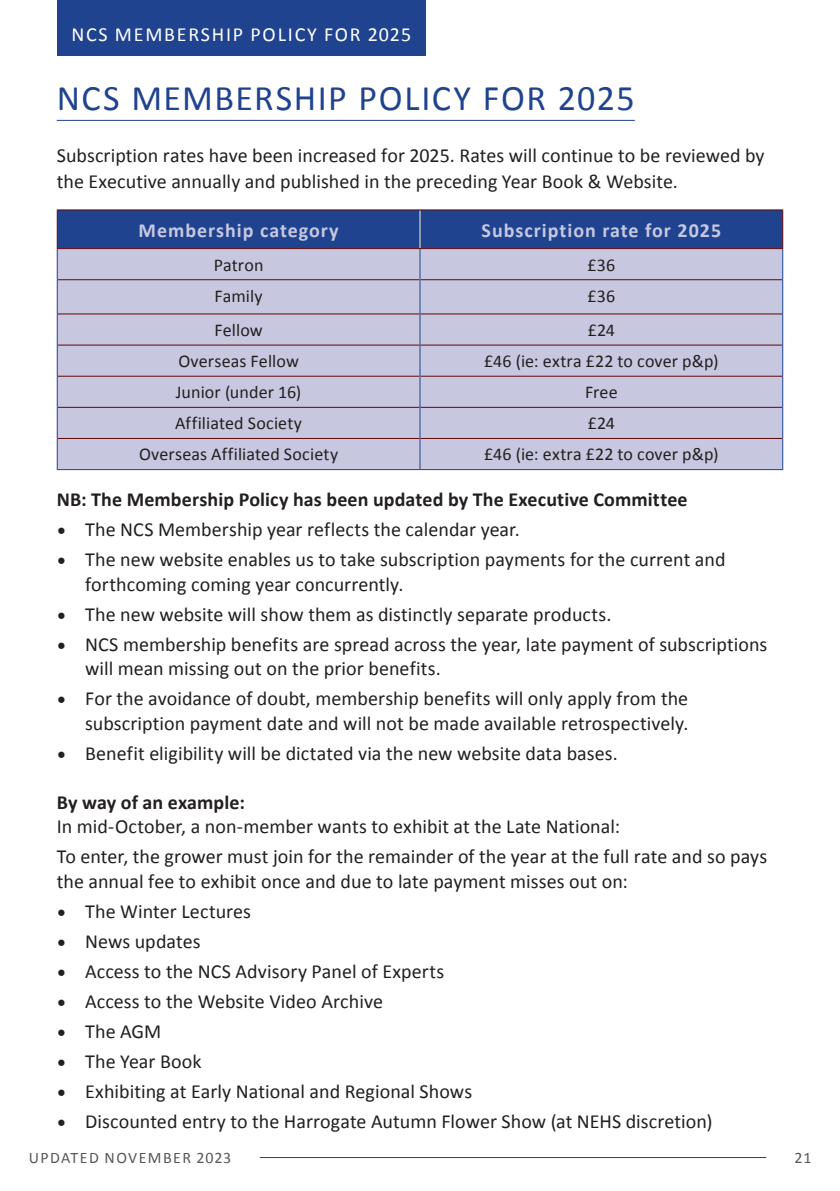
<style>
.page{position:relative;width:840px;height:1191px;background:#fff}
.page>*{position:absolute;margin:0;border:0;box-sizing:border-box;transform-origin:0 0}
.Space_After_Body_Text_Headings{font:36px "Calibri";letter-spacing:.045em;color:#20438f}
.t1{font:20px/24.4px "Calibri";color:#231f20}
.t2{font:700 20px "Calibri";letter-spacing:.005em;color:#231f20}
.t3{font:700 20px "Calibri";letter-spacing:.05em;color:#c7c8e0}
.t4{font:20px "Calibri";letter-spacing:.09em;color:#fff}
.t5{font:18px "Calibri";letter-spacing:.005em;color:#231f20}
.t6{font:16px "Calibri";letter-spacing:.09em;color:#57585a}
.s1{font-family:"Minion Pro";font-size:24px}
</style>
<div class="page">
<hr style="left:260px;top:1157px;width:505px;height:1px;background:#20438f">
<hr style="left:57px;top:120px;width:577px;height:1px;background:#20438f">
<div style="left:57px;top:0;width:368px;height:55px;background:#20438f"></div>
<div style="left:58px;top:210px;width:723px;height:38px;background:#20438f"></div>
<div style="left:58px;top:249px;width:723px;height:220px;background:#c7c8e0"></div>
<hr style="left:58px;top:279px;width:361px;height:1px;background:#63070c">
<hr style="left:420px;top:279px;width:361px;height:1px;background:#63070c">
<hr style="left:58px;top:313px;width:361px;height:1px;background:#63070c">
<hr style="left:420px;top:313px;width:361px;height:1px;background:#63070c">
<hr style="left:58px;top:344px;width:361px;height:1px;background:#63070c">
<hr style="left:420px;top:344px;width:361px;height:1px;background:#63070c">
<hr style="left:58px;top:376px;width:361px;height:1px;background:#63070c">
<hr style="left:420px;top:376px;width:361px;height:1px;background:#63070c">
<hr style="left:58px;top:407px;width:361px;height:1px;background:#63070c">
<hr style="left:420px;top:407px;width:361px;height:1px;background:#63070c">
<hr style="left:58px;top:438px;width:361px;height:1px;background:#63070c">
<hr style="left:420px;top:438px;width:361px;height:1px;background:#63070c">
<hr style="left:419px;top:210px;width:1px;height:38px;background:#fdf1d2">
<hr style="left:57px;top:209px;width:363px;height:1px;background:#63070c">
<hr style="left:57px;top:210px;width:1px;height:38px;background:#63070c">
<hr style="left:420px;top:209px;width:362px;height:1px;background:#63070c">
<hr style="left:781px;top:210px;width:1px;height:38px;background:#63070c">
<hr style="left:57px;top:248px;width:363px;height:1px;background:#63070c">
<hr style="left:420px;top:248px;width:362px;height:1px;background:#63070c">
<hr style="left:57px;top:249px;width:1px;height:31px;background:#20438f">
<hr style="left:419px;top:249px;width:1px;height:31px;background:#20438f">
<hr style="left:781px;top:249px;width:1px;height:31px;background:#20438f">
<hr style="left:57px;top:280px;width:1px;height:34px;background:#20438f">
<hr style="left:419px;top:280px;width:1px;height:34px;background:#20438f">
<hr style="left:781px;top:280px;width:1px;height:34px;background:#20438f">
<hr style="left:57px;top:314px;width:1px;height:31px;background:#20438f">
<hr style="left:419px;top:314px;width:1px;height:31px;background:#20438f">
<hr style="left:781px;top:314px;width:1px;height:31px;background:#20438f">
<hr style="left:57px;top:345px;width:1px;height:31px;background:#20438f">
<hr style="left:419px;top:345px;width:1px;height:31px;background:#20438f">
<hr style="left:781px;top:345px;width:1px;height:31px;background:#20438f">
<hr style="left:57px;top:376px;width:1px;height:31px;background:#20438f">
<hr style="left:419px;top:376px;width:1px;height:31px;background:#20438f">
<hr style="left:781px;top:376px;width:1px;height:31px;background:#20438f">
<hr style="left:57px;top:407px;width:1px;height:31px;background:#20438f">
<hr style="left:419px;top:407px;width:1px;height:31px;background:#20438f">
<hr style="left:781px;top:407px;width:1px;height:31px;background:#20438f">
<hr style="left:57px;top:438px;width:1px;height:31px;background:#20438f">
<hr style="left:419px;top:438px;width:1px;height:31px;background:#20438f">
<hr style="left:781px;top:438px;width:1px;height:31px;background:#20438f">
<hr style="left:57px;top:469px;width:363px;height:1px;background:#20438f">
<hr style="left:420px;top:469px;width:362px;height:1px;background:#20438f">
<p class="t4" style="left:71px;top:20px;width:341px">NCS MEMBERSHIP POLICY FOR 2025</p>
<p class="Space_After_Body_Text_Headings" style="left:57px;top:73px;width:579px">NCS MEMBERSHIP POLICY FOR 2025</p>
<p class="t1" style="left:57px;top:142px;width:709px;line-height:26px">Subscription rates have been increased for 2025. Rates will continue to be reviewed by the Executive annually and published in the preceding Year Book &amp; Website.</p>
<p class="t3" style="left:138px;top:216px;width:201px">Membership category</p>
<p class="t3" style="left:481px;top:216px;width:241px">Subscription rate for 2025</p>
<p class="t5" style="left:214px;top:252px;width:51px">Patron</p>
<p class="t5" style="left:587px;top:252px;width:29px">£36</p>
<p class="t5" style="left:214px;top:283px;width:49px">Family</p>
<p class="t5" style="left:587px;top:283px;width:29px">£36</p>
<p class="t5" style="left:214px;top:317px;width:50px">Fellow</p>
<p class="t5" style="left:587px;top:317px;width:29px">£24</p>
<p class="t5" style="left:178px;top:348px;width:122px">Overseas Fellow</p>
<p class="t5" style="left:484px;top:348px;width:236px">£46 (ie: extra £22 to cover p&amp;p)</p>
<p class="t5" style="left:176px;top:380px;width:127px">Junior (under 16)</p>
<p class="t5" style="left:584px;top:380px;width:34px">Free</p>
<p class="t5" style="left:175px;top:411px;width:128px">Affiliated Society</p>
<p class="t5" style="left:587px;top:411px;width:29px">£24</p>
<p class="t5" style="left:139px;top:442px;width:201px">Overseas Affiliated Society</p>
<p class="t5" style="left:484px;top:442px;width:236px">£46 (ie: extra £22 to cover p&amp;p)</p>
<p class="t2" style="left:57px;top:485px;width:632px">NB: The Membership Policy has been updated by The Executive Committee</p>
<p class="t1" style="left:57px;top:517px;width:464px"><span class="s1">•</span> The NCS Membership year reflects the calendar year.</p>
<p class="t1" style="left:85px;top:547px;width:641px;text-indent:-28px"><span class="s1">•</span> The new website enables us to take subscription payments for the current and forthcoming coming year concurrently.</p>
<p class="t1" style="left:57px;top:601px;width:556px"><span class="s1">•</span> The new website will show them as distinctly separate products.</p>
<p class="t1" style="left:85px;top:631px;width:683px;text-indent:-28px"><span class="s1">•</span> NCS membership benefits are spread across the year, late payment of subscriptions will mean missing out on the prior benefits.</p>
<p class="t1" style="left:57px;top:686px;width:633px;text-align:right"><span class="s1">•</span> For the avoidance of doubt, membership benefits will only apply from the subscription payment date and will not be made available retrospectively.</p>
<p class="t1" style="left:57px;top:740px;width:562px"><span class="s1">•</span> Benefit eligibility will be dictated via the new website data bases.</p>
<p class="t2" style="left:57px;top:788px;width:189px">By way of an example:</p>
<p class="t1" style="left:57px;top:813px;width:564px">In mid-October, a non-member wants to exhibit at the Late National:</p>
<p class="t1" style="left:57px;top:843px;width:711px">To enter, the grower must join for the remainder of the year at the full rate and so pays the annual fee to exhibit once and due to late payment misses out on:</p>
<p class="t1" style="left:57px;top:898px;width:196px"><span class="s1">•</span> The Winter Lectures</p>
<p class="t1" style="left:57px;top:928px;width:145px"><span class="s1">•</span> News updates</p>
<p class="t1" style="left:57px;top:958px;width:389px"><span class="s1">•</span> Access to the NCS Advisory Panel of Experts</p>
<p class="t1" style="left:57px;top:988px;width:327px"><span class="s1">•</span> Access to the Website Video Archive</p>
<p class="t1" style="left:57px;top:1018px;width:106px"><span class="s1">•</span> The AGM</p>
<p class="t1" style="left:57px;top:1048px;width:146px"><span class="s1">•</span> The Year Book</p>
<p class="t1" style="left:57px;top:1078px;width:416px"><span class="s1">•</span> Exhibiting at Early National and Regional Shows</p>
<p class="t1" style="left:57px;top:1108px;width:657px"><span class="s1">•</span> Discounted entry to the Harrogate Autumn Flower Show (at NEHS discretion)</p>
<p class="t6" style="left:29px;top:1146px;width:204px">UPDATED NOVEMBER 2023</p>
<p class="t6" style="left:794px;top:1146px;width:19px">21</p>
</div>
